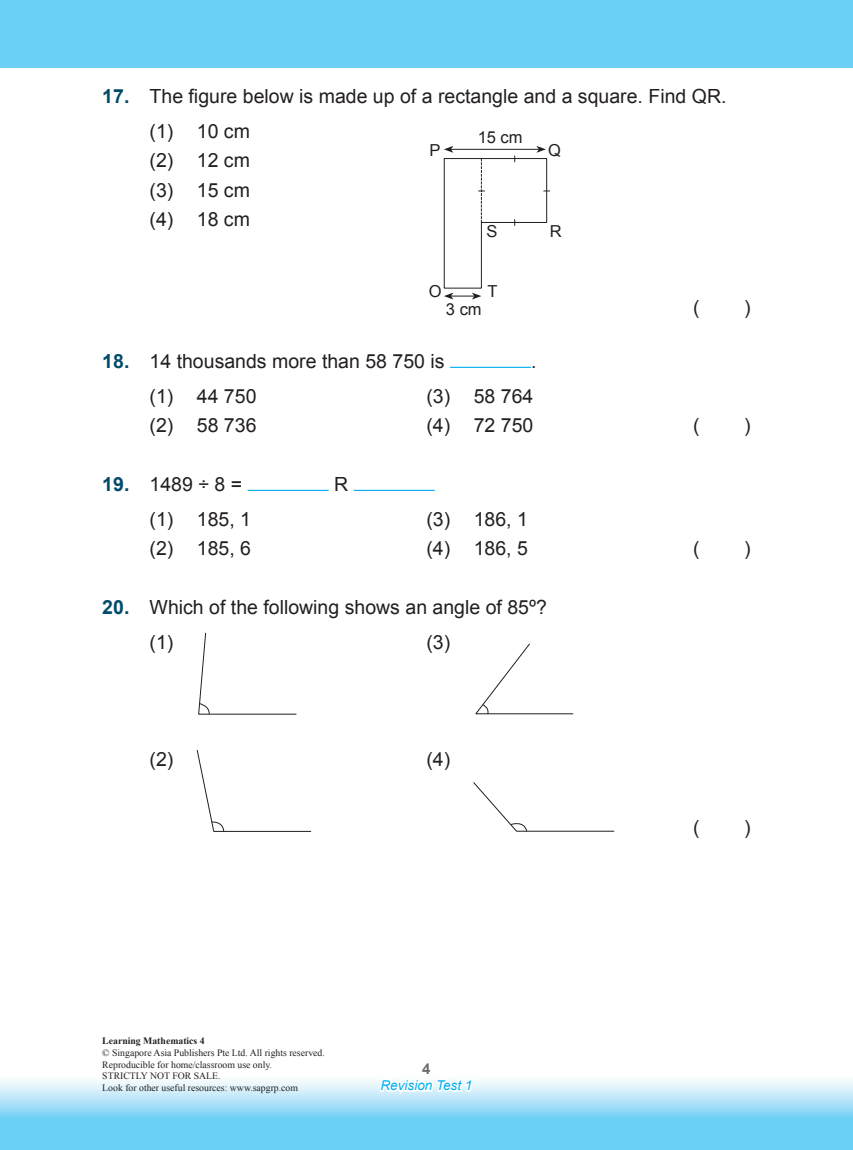
<style>
.page{position:relative;width:853px;height:1150px;background:#fff}
.page>*{position:absolute;margin:0;border:0;box-sizing:border-box;transform-origin:0 0}
.t1{font:19.5px "Arial";color:#231f20}
.t2{font:16.5px "Arial";color:#231f20}
.t3{font:italic 13.5px "Arial";color:#00aeef}
.t4{font:9.75px/11.7px "Times New Roman";color:#231f20}
.t5{font:700 9.75px "Times New Roman";color:#231f20}
.s1{font-weight:700;color:#004b6c}
</style>
<div class="page">
<svg style="left:0;top:1080px;width:853px;height:70px;background:#93daf7"></svg>
<svg style="left:377px;top:1080px;width:98px;height:20px"></svg>
<div style="left:0;top:0;width:853px;height:68px;background:#6bcff6"></div>
<svg style="left:443px;top:146px;width:106px;height:153px"></svg>
<hr style="left:450px;top:367px;width:81px;height:1px;background:#00aeef">
<hr style="left:248px;top:490px;width:81px;height:1px;background:#00aeef">
<hr style="left:353px;top:490px;width:81px;height:1px;background:#00aeef">
<svg style="left:198px;top:632px;width:99px;height:83px"></svg>
<svg style="left:196px;top:750px;width:115px;height:82px"></svg>
<svg style="left:473px;top:782px;width:141px;height:50px"></svg>
<svg style="left:475px;top:643px;width:98px;height:71px"></svg>
<p class="t1" style="left:102px;top:83px;width:625px"><span class="s1">1 7.</span> The figure below is made up of a rectangle and a square. Find QR.</p>
<p class="t1" style="left:150px;top:118px;width:102px">(1) 10 cm</p>
<p class="t2" style="left:429px;top:140px;width:13px">P</p>
<p class="t2" style="left:548px;top:140px;width:14px">Q</p>
<p class="t2" style="left:477px;top:126px;width:46px">15 cm</p>
<p class="t1" style="left:150px;top:148px;width:102px">(2) 12 cm</p>
<p class="t1" style="left:150px;top:177px;width:102px">(3) 15 cm</p>
<p class="t1" style="left:150px;top:206px;width:102px">(4) 18 cm</p>
<p class="t2" style="left:486px;top:221px;width:13px">S</p>
<p class="t2" style="left:550px;top:221px;width:13px">R</p>
<p class="t2" style="left:429px;top:280px;width:14px">O</p>
<p class="t2" style="left:487px;top:280px;width:12px">T</p>
<p class="t2" style="left:446px;top:298px;width:37px">3 cm</p>
<p class="t1" style="left:102px;top:348px;width:344px"><span class="s1">1 8.</span> 14 thousands more than 58 750 is</p>
<p class="t1" style="left:531px;top:348px;width:7px">.</p>
<p class="t1" style="left:693px;top:295px;width:8px">(</p>
<p class="t1" style="left:744px;top:295px;width:8px">)</p>
<p class="t1" style="left:150px;top:383px;width:108px">(1) 44 750</p>
<p class="t1" style="left:426px;top:383px;width:108px">(3) 58 764</p>
<p class="t1" style="left:150px;top:412px;width:108px">(2) 58 736</p>
<p class="t1" style="left:426px;top:412px;width:108px">(4) 72 750</p>
<p class="t1" style="left:693px;top:412px;width:8px">(</p>
<p class="t1" style="left:744px;top:412px;width:8px">)</p>
<p class="t1" style="left:102px;top:471px;width:141px"><span class="s1">19.</span> 1489 ÷ 8 =</p>
<p class="t1" style="left:334px;top:471px;width:16px">R</p>
<p class="t1" style="left:150px;top:506px;width:103px">(1) 185, 1</p>
<p class="t1" style="left:426px;top:506px;width:103px">(3) 186, 1</p>
<p class="t1" style="left:150px;top:535px;width:103px">(2) 185, 6</p>
<p class="t1" style="left:426px;top:535px;width:103px">(4) 186, 5</p>
<p class="t1" style="left:693px;top:535px;width:8px">(</p>
<p class="t1" style="left:744px;top:535px;width:8px">)</p>
<p class="t1" style="left:102px;top:594px;width:446px"><span class="s1">20.</span> Which of the following shows an angle of 85º?</p>
<p class="t1" style="left:150px;top:629px;width:25px">(1)</p>
<p class="t1" style="left:426px;top:629px;width:25px">(3)</p>
<p class="t1" style="left:150px;top:746px;width:25px">(2)</p>
<p class="t1" style="left:426px;top:746px;width:25px">(4)</p>
<p class="t5" style="left:102px;top:1034px;width:104px">Learning Mathematics 4</p>
<p class="t4" style="left:102px;top:1046px;width:224px">© Singapore Asia Publishers Pte Ltd. All rights reserved.<br>Reproducible for home/classroom use only.<br>STRICTLY NOT FOR SALE.<br>Look for other useful resources: www.sapgrp.com</p>
<p class="t3" style="left:380px;top:1076px;width:93px">Revision Test 1</p>
<p class="t1" style="left:693px;top:814px;width:8px">(</p>
<p class="t1" style="left:744px;top:814px;width:8px">)</p>
</div>
